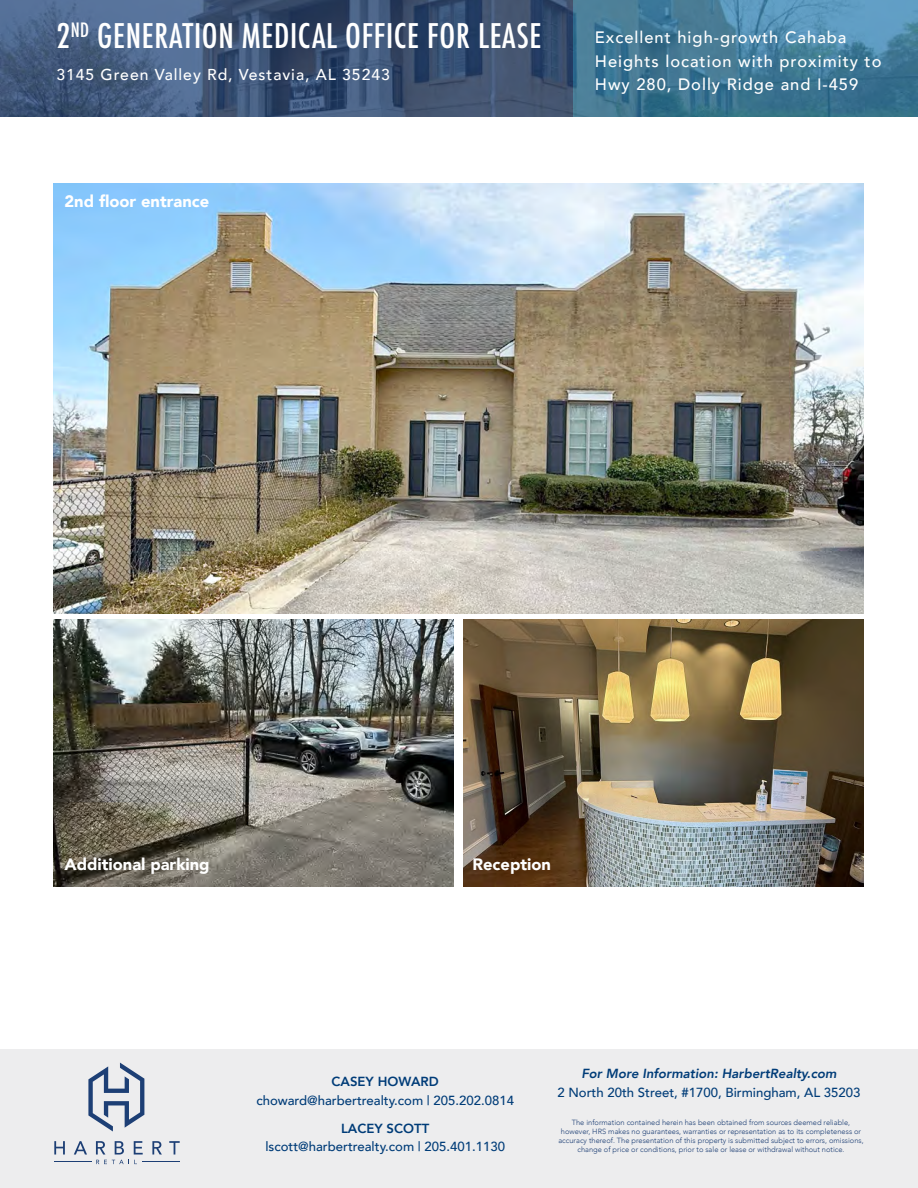
<style>
.page{position:relative;width:918px;height:1188px;background:#fff}
.page>*{position:absolute;margin:0;border:0;box-sizing:border-box;transform-origin:0 0}
.t1{font:500 condensed 33px "Futura";letter-spacing:.02em;color:#fff}
.t2{font:500 16.5px/23.5px "Avenir";letter-spacing:.06em;color:#fff}
.t3{font:900 16.5px "Avenir";color:#fff}
.t4{font:500 15.75px "Avenir";letter-spacing:.06em;color:#fff}
.t5{font:500 13.2px "Avenir";color:#003c78}
.t6{font:italic 800 13.2px "Avenir";color:#003c78}
.t7{font:800 13.2px "Avenir";color:#003c78}
.t8{font:300 7.5px/9px "Avenir";color:#1d3f75;text-align:center}
</style>
<div class="page">
<img style="left:54px;top:184px;width:810px;height:429px">
<img style="left:54px;top:620px;width:400px;height:266px">
<img style="left:464px;top:620px;width:400px;height:266px">
<div style="left:0;top:1049px;width:918px;height:139px;background:#ededee"></div>
<svg style="left:88px;top:1063px;width:56px;height:69px"></svg>
<svg style="left:54px;top:1141px;width:11px;height:14px"></svg>
<svg style="left:74px;top:1141px;width:13px;height:14px"></svg>
<svg style="left:152px;top:1141px;width:10px;height:14px"></svg>
<svg style="left:169px;top:1141px;width:11px;height:14px"></svg>
<svg style="left:96px;top:1141px;width:47px;height:23px"></svg>
<hr style="left:142px;top:1161px;width:38px;height:1px;background:#1d3f75">
<hr style="left:54px;top:1161px;width:38px;height:1px;background:#1d3f75">
<svg style="left:1px;top:0;width:572px;height:116px;background:#3f5577"></svg>
<svg style="left:573px;top:0;width:345px;height:116px;background:#437c9a"></svg>
<h1 class="t1" style="left:57px;top:15px;width:486px">2<sup>ND</sup> GENERATION MEDICAL OFFICE FOR LEASE</h1>
<h3 class="t4" style="left:57px;top:61px;width:335px">3145 Green Valley Rd, Vestavia, AL 35243</h3>
<h2 class="t3" style="left:64px;top:187px;width:146px">2nd floor entrance</h2>
<h2 class="t2" style="left:595px;top:25px;width:288px">Excellent high-growth Cahaba<br>Heights location with proximity to<br>Hwy 280, Dolly Ridge and I-459</h2>
<h2 class="t3" style="left:64px;top:850px;width:147px">Additional parking</h2>
<h2 class="t3" style="left:472px;top:850px;width:80px">Reception</h2>
<h3 class="t7" style="left:332px;top:1072px;width:109px">CASEY HOWARD</h3>
<h3 class="t5" style="left:256px;top:1089px;width:259px">choward@harbertrealty.com | 205.202.0814</h3>
<h3 class="t7" style="left:341px;top:1118px;width:90px">LACEY SCOTT</h3>
<h3 class="t5" style="left:265px;top:1135px;width:241px">lscott@harbertrealty.com | 205.401.1130</h3>
<h3 class="t6" style="left:581px;top:1066px;width:257px">For More Information: HarbertRealty.com</h3>
<h3 class="t5" style="left:558px;top:1081px;width:304px">2 North 20th Street, #1700, Birmingham, AL 35203</h3>
<p class="t8" style="left:558px;top:1118px;width:307px">The information contained herein has been obtained from sources deemed reliable, however, HRS makes no guarantees, warranties or representation as to its completeness or accuracy thereof. The presentation of this property is submitted subject to errors, omissions, change of price or conditions, prior to sale or lease or withdrawal without notice.</p>
</div>
